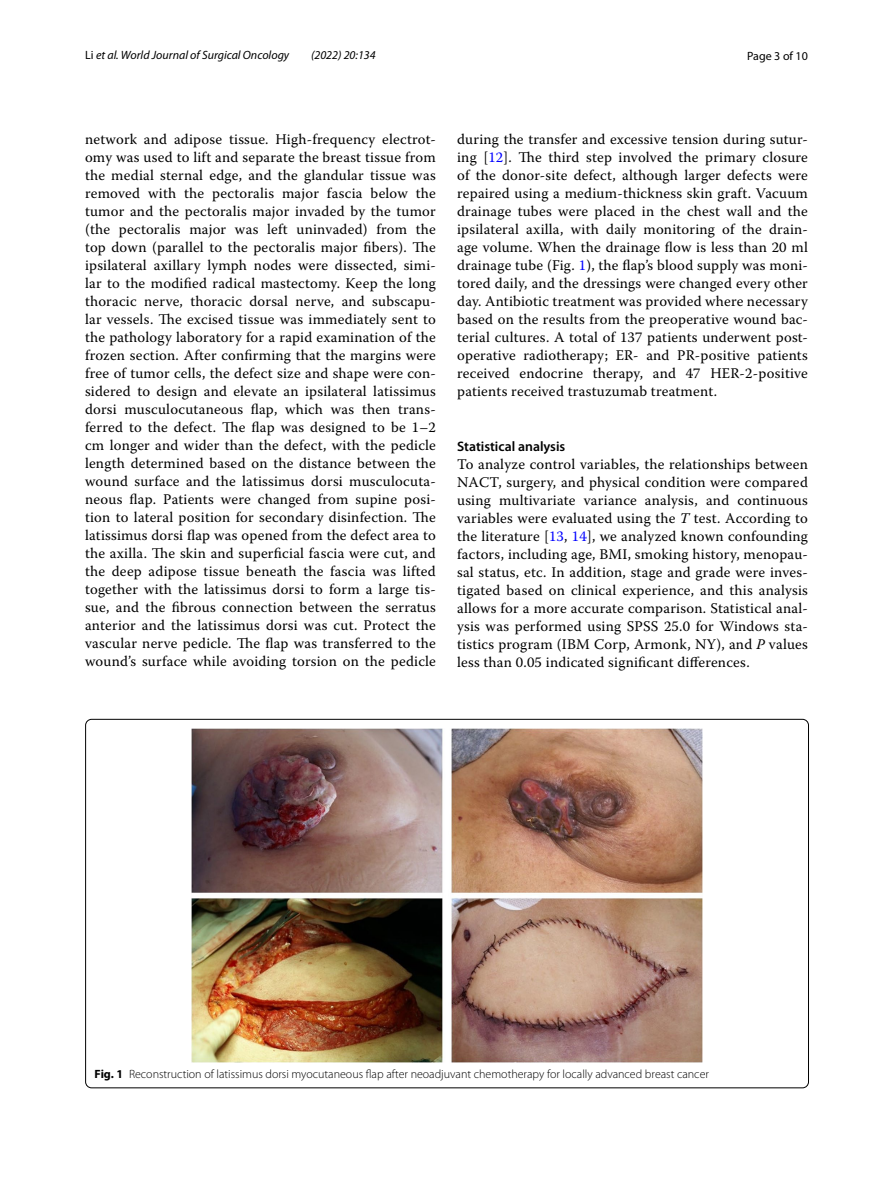
<style>
.page{position:relative;width:893px;height:1187px;background:#fff}
.page>*{position:absolute;margin:0;border:0;box-sizing:border-box;transform-origin:0 0}
.t1{font:14.7px/18px "Warnock Pro";letter-spacing:.015em;color:#000;text-align:justify}
.t2{font:600 13.8px "Myriad Pro";color:#000}
.t3{font:300 12px "Myriad Pro";color:#000}
.t4{font:italic 12px "Myriad Pro";color:#000}
.t5{font:12px "Myriad Pro";color:#000}
.s1{font-style:normal}
.s2{color:#00f}
.s3{font-style:italic}
.s4{font-weight:700}
</style>
<div class="page">
<img style="left:192px;top:728px;width:510px;height:334px">
<p class="t4" style="left:85px;top:48px;width:206px"><span class="s1">Li</span> et al. World Journal of Surgical Oncology</p>
<p class="t4" style="left:311px;top:48px;width:66px">(2022) 20:134</p>
<p class="t5" style="left:747px;top:48px;width:62px">Page 3 of 10</p>
<p class="t1" style="left:85px;top:130px;width:352px">network and adipose tissue. High-frequency electrot&shy;omy was used to lift and separate the breast tissue from the medial sternal edge, and the glandular tissue was removed with the pectoralis major fascia below the tumor and the pectoralis major invaded by the tumor (the pectoralis major was left uninvaded) from the top down (parallel to the pectoralis major fibers). The ipsilateral axillary lymph nodes were dissected, simi&shy;lar to the modified radical mastectomy. Keep the long thoracic nerve, thoracic dorsal nerve, and subscapu&shy;lar vessels. The excised tissue was immediately sent to the pathology laboratory for a rapid examination of the frozen section. After confirming that the margins were free of tumor cells, the defect size and shape were con&shy;sidered to design and elevate an ipsilateral latissimus dorsi musculocutaneous flap, which was then trans&shy;ferred to the defect. The flap was designed to be 1–2 cm longer and wider than the defect, with the pedicle length determined based on the distance between the wound surface and the latissimus dorsi musculocuta&shy;neous flap. Patients were changed from supine posi&shy;tion to lateral position for secondary disinfection. The latissimus dorsi flap was opened from the defect area to the axilla. The skin and superficial fascia were cut, and the deep adipose tissue beneath the fascia was lifted together with the latissimus dorsi to form a large tis&shy;sue, and the fibrous connection between the serratus anterior and the latissimus dorsi was cut. Protect the vascular nerve pedicle. The flap was transferred to the wound’s surface while avoiding torsion on the pedicle</p>
<p class="t1" style="left:457px;top:130px;width:352px">during the transfer and excessive tension during sutur&shy;ing [<span class="s2">12</span>]. The third step involved the primary closure of the donor-site defect, although larger defects were repaired using a medium-thickness skin graft. Vacuum drainage tubes were placed in the chest wall and the ipsilateral axilla, with daily monitoring of the drain&shy;age volume. When the drainage flow is less than 20 ml drainage tube (Fig. <span class="s2">1</span>), the flap’s blood supply was moni&shy;tored daily, and the dressings were changed every other day. Antibiotic treatment was provided where necessary based on the results from the preoperative wound bac&shy;terial cultures. A total of 137 patients underwent post&shy;operative radiotherapy; ER- and PR-positive patients received endocrine therapy, and 47 HER-2-positive patients received trastuzumab treatment.</p>
<p class="t2" style="left:457px;top:437px;width:110px">Statistical analysis</p>
<p class="t1" style="left:457px;top:454px;width:352px">To analyze control variables, the relationships between NACT, surgery, and physical condition were compared using multivariate variance analysis, and continuous variables were evaluated using the <span class="s3">T</span> test. According to the literature [<span class="s2">13</span>, <span class="s2">14</span>], we analyzed known confounding factors, including age, BMI, smoking history, menopau&shy;sal status, etc. In addition, stage and grade were inves&shy;tigated based on clinical experience, and this analysis allows for a more accurate comparison. Statistical anal&shy;ysis was performed using SPSS 25.0 for Windows sta&shy;tistics program (IBM Corp, Armonk, NY), and <span class="s3">P</span> values less than 0.05 indicated significant differences.</p>
<p class="t3" style="left:95px;top:1067px;width:616px"><span class="s4">Fig. 1</span> Reconstruction of latissimus dorsi myocutaneous flap after neoadjuvant chemotherapy for locally advanced breast cancer</p>
</div>
